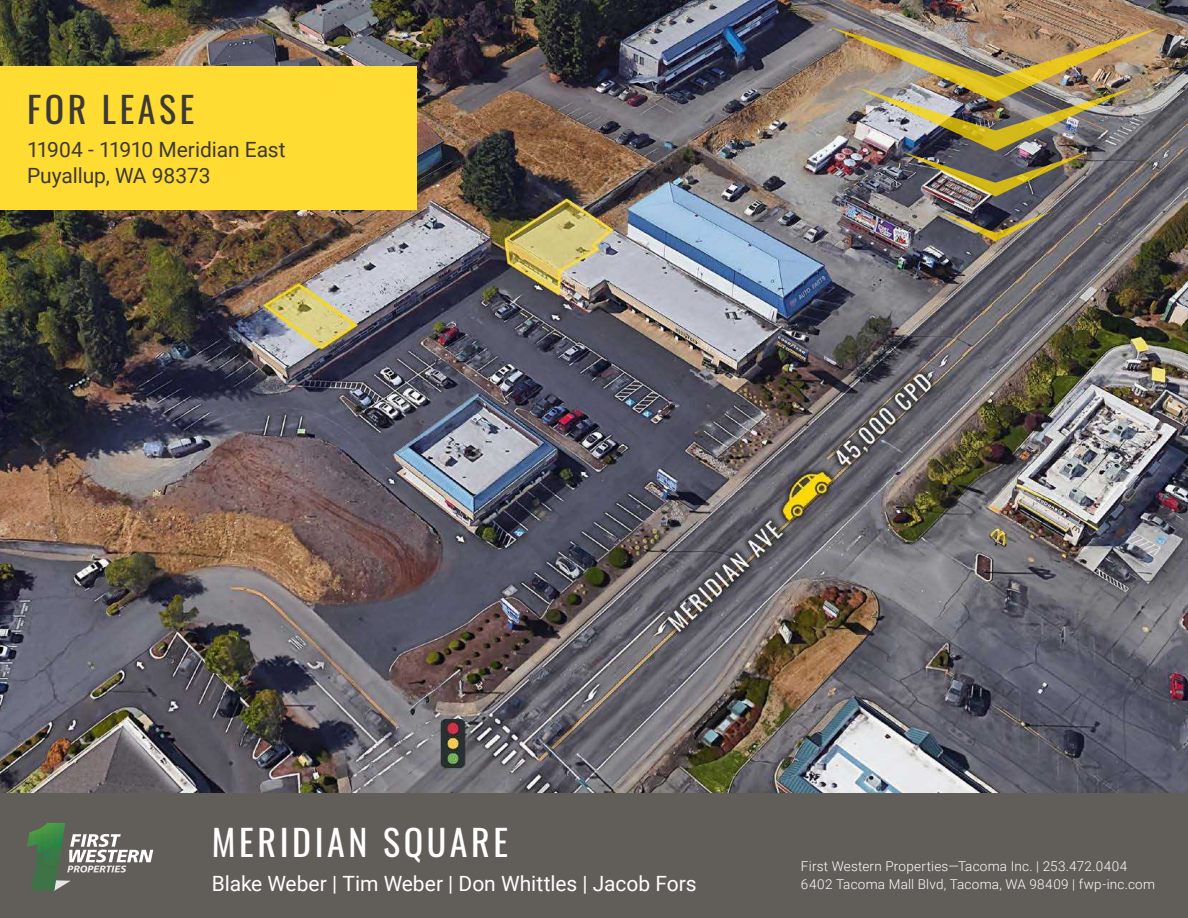
<style>
.page{position:relative;width:1188px;height:918px;background:#fff}
.page>*{position:absolute;margin:0;border:0;box-sizing:border-box;transform-origin:0 0}
.t1{font:36px "Oswald";letter-spacing:.1em;color:#fff}
.t2{font:36px "Oswald";letter-spacing:.1em;color:#3e3935}
.t3{font:21px "Roboto";color:#fff}
.t4{font:21px/25.2px "Roboto";letter-spacing:-.005em;color:#3e3935}
.t5{font:300 13.5px/18px "Roboto";letter-spacing:.02em;color:#fff}
</style>
<div class="page">
<img style="left:0;top:0;width:1188px;height:793px">
<div style="left:0;top:66px;width:416px;height:144px;background:#ffdc32"></div>
<div style="left:0;top:793px;width:1188px;height:125px;background:#615d59"></div>
<img style="left:830px;top:27px;width:331px;height:170px">
<img style="left:938px;top:211px;width:115px;height:30px">
<svg style="left:65px;top:880px;width:6px;height:4px"></svg>
<svg style="left:67px;top:834px;width:86px;height:39px"></svg>
<img style="left:27px;top:823px;width:38px;height:68px">
<h1 class="t2" style="left:27px;top:77px;width:169px">FOR LEASE</h1>
<h2 class="t4" style="left:27px;top:137px;width:260px">11904 - 11910 Meridian East<br>Puyallup, WA 98373</h2>
<h1 class="t1" style="left:212px;top:811px;width:298px">MERIDIAN SQUARE</h1>
<h2 class="t3" style="left:212px;top:869px;width:487px">Blake Weber | Tim Weber | Don Whittles | Jacob Fors</h2>
<p class="t5" style="left:801px;top:857px;width:356px">First Western Properties—Tacoma Inc. | 253.472.0404<br>6402 Tacoma Mall Blvd, Tacoma, WA 98409 | fwp-inc.com</p>
</div>
